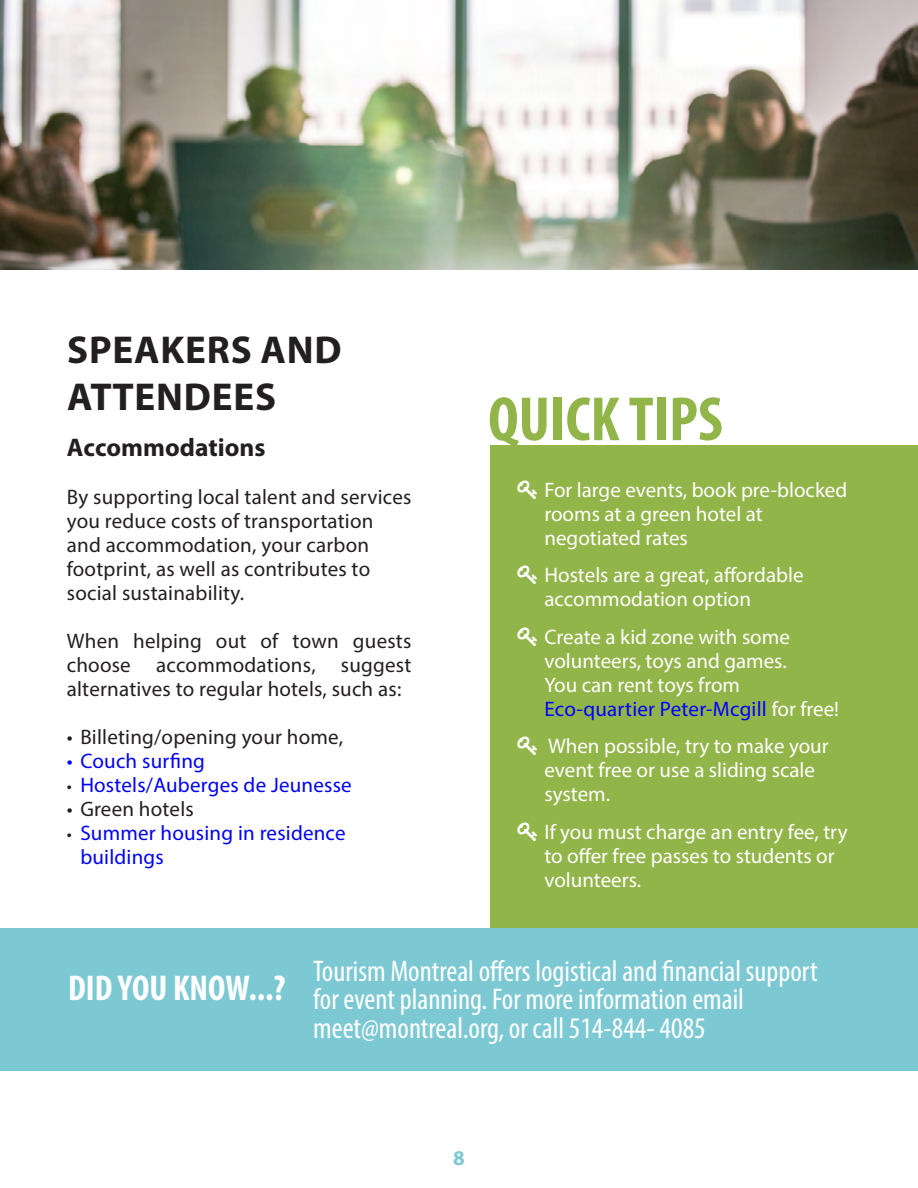
<style>
.page{position:relative;width:918px;height:1188px;background:#fff}
.page>*{position:absolute;margin:0;border:0;box-sizing:border-box;transform-origin:0 0}
.t1{font:700 condensed 63px "Myriad Pro";color:#92b549}
.t2{font:700 39px/46.8px "Myriad Pro";letter-spacing:.02em;color:#231f20}
.t3{font:700 condensed 36px "Myriad Pro";color:#fff}
.t4{font:condensed 30px/28.5px "Myriad Pro";color:#fff}
.t5{font:700 25.5px "Myriad Pro";color:#231f20}
.t6{font:21px/24px "Myriad Pro";color:#fff}
.t7{font:21px/24px "Myriad Pro";letter-spacing:.01em;color:#231f20}
.t8{font:21px/24px "Myriad Pro";letter-spacing:.01em;color:#00f}
.t9{font:700 21px "Myriad Pro";color:#7cc9d3}
.s1{font-size:18px;color:#231f20}
.s2{color:#00f}
</style>
<div class="page">
<img style="left:0;top:0;width:918px;height:270px">
<div style="left:490px;top:445px;width:428px;height:483px;background:#92b549"></div>
<div style="left:0;top:928px;width:918px;height:142px;background:#7cc9d3"></div>
<h2 class="t2" style="left:67px;top:325px;width:276px">SPEAKERS AND<br>ATTENDEES</h2>
<p class="t5" style="left:67px;top:430px;width:200px">Accommodations</p>
<p class="t7" style="left:67px;top:484px;width:346px">By supporting local talent and services you reduce costs of transportation and accommodation, your carbon footprint, as well as contributes to social sustainability.</p>
<p class="t7" style="left:67px;top:628px;width:346px;text-align:justify">When helping out of town guests choose accommodations, suggest alternatives to regular hotels, such as:</p>
<p class="t7" style="left:67px;top:724px;width:278px">• Billeting/opening your home,</p>
<p class="t8" style="left:67px;top:748px;width:140px">• Couch surfing</p>
<p class="t8" style="left:67px;top:772px;width:286px"><span class="s1">•</span> Hostels/Auberges de Jeunesse</p>
<p class="t7" style="left:67px;top:796px;width:128px">• Green hotels</p>
<p class="t8" style="left:80px;top:820px;width:267px;text-indent:-14px"><span class="s1">•</span> Summer housing in residence buildings</p>
<h1 class="t1" style="left:488px;top:380px;width:236px">QUICK TIPS</h1>
<p class="t6" style="left:544px;top:478px;width:304px">For large events, book pre-blocked rooms at a green hotel at negotiated rates</p>
<p class="t6" style="left:544px;top:563px;width:261px">Hostels are a great, affordable accommodation option</p>
<p class="t6" style="left:544px;top:625px;width:296px">Create a kid zone with some volunteers, toys and games.<br>You can rent toys from<br><span class="s2">Eco-quartier Peter-Mcgill</span> for free!</p>
<p class="t6" style="left:544px;top:734px;width:286px">When possible, try to make your event free or use a sliding scale system.</p>
<p class="t6" style="left:544px;top:820px;width:305px">If you must charge an entry fee, try to offer free passes to students or volunteers.</p>
<h3 class="t3" style="left:68px;top:966px;width:219px">DID YOU KNOW...?</h3>
<h3 class="t4" style="left:313px;top:956px;width:506px">Tourism Montreal offers logistical and financial support for event planning. For more information email meet@montreal.org, or call 514-844- 4085</h3>
<p class="t9" style="left:453px;top:1144px;width:13px">8</p>
</div>
